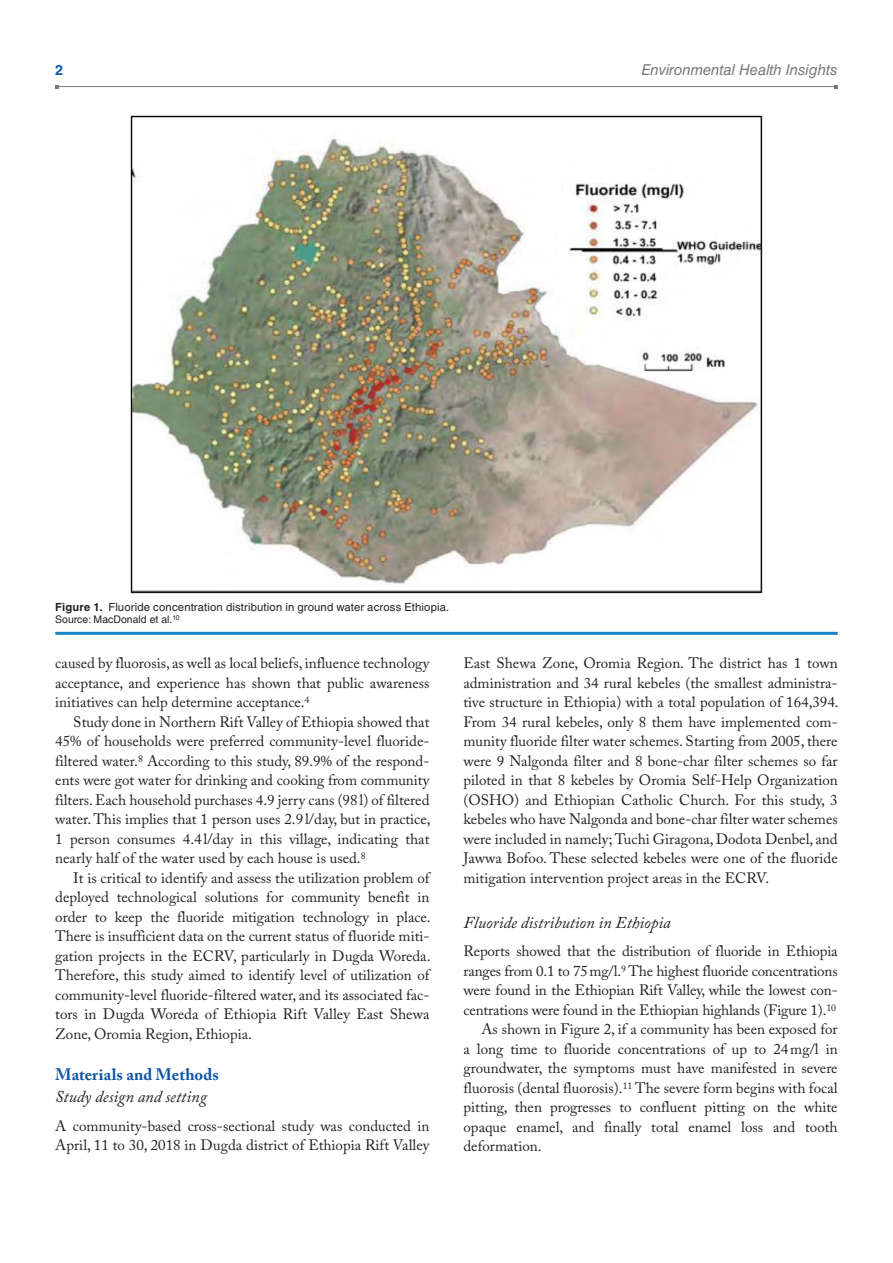
<style>
.page{position:relative;width:893px;height:1263px;background:#fff}
.page>*{position:absolute;margin:0;border:0;box-sizing:border-box;transform-origin:0 0}
.t1{font:italic 16.5px "Adobe Caslon Pro";color:#231f20}
.t2{font:700 16.5px "Adobe Caslon Pro";letter-spacing:.005em;color:#1055a4}
.t3{font:15px/19.5px "Adobe Caslon Pro";color:#231f20;text-align:justify}
.t4{font:italic 15px "Helvetica LT Std";letter-spacing:-.005em;color:#76787b}
.t5{font:700 14.25px "Helvetica LT Std";color:#1055a4}
.t6{font:11.25px "Helvetica LT Std";letter-spacing:.015em;color:#231f20}
.t7{font:10.5px "Helvetica LT Std";color:#231f20}
.s1{font-weight:700}
</style>
<div class="page">
<hr style="left:57px;top:86px;width:779px;height:1px;background:#76787b">
<hr style="left:55px;top:632px;width:783px;height:3px;background:#1582c5">
<img style="left:130px;top:115px;width:633px;height:479px">
<p class="t5" style="left:55px;top:61px;width:9px">2</p>
<p class="t4" style="left:641px;top:61px;width:198px">Environmental Health Insights</p>
<p class="t6" style="left:55px;top:600px;width:396px"><span class="s1">Figure 1.</span> Fluoride concentration distribution in ground water across Ethiopia.</p>
<p class="t7" style="left:55px;top:613px;width:126px">Source: MacDonald et al.<sup>10</sup></p>
<p class="t3" style="left:55px;top:653px;width:376px">caused by fluorosis, as well as local beliefs, influence technology acceptance, and experience has shown that public awareness initiatives can help determine acceptance.<sup>4</sup></p>
<p class="t3" style="left:55px;top:712px;width:377px;text-indent:18px">Study done in Northern Rift Valley of Ethiopia showed that 45% of households were preferred community-level fluoride&shy;filtered water.<sup>8</sup> According to this study, 89.9% of the respond&shy;ents were got water for drinking and cooking from community filters. Each household purchases 4.9 jerry cans (98 l) of filtered water. This implies that 1 person uses 2.9l/day, but in practice, 1 person consumes 4.4l/day in this village, indicating that nearly half of the water used by each house is used.<sup>8</sup></p>
<p class="t3" style="left:55px;top:868px;width:377px;text-indent:18px">It is critical to identify and assess the utilization problem of deployed technological solutions for community benefit in order to keep the fluoride mitigation technology in place.<br>There is insufficient data on the current status of fluoride miti&shy;gation projects in the ECRV, particularly in Dugda Woreda.<br>Therefore, this study aimed to identify level of utilization of community-level fluoride-filtered water, and its associated fac&shy;tors in Dugda Woreda of Ethiopia Rift Valley East Shewa Zone, Oromia Region, Ethiopia.</p>
<p class="t2" style="left:55px;top:1064px;width:165px">Materials and Methods</p>
<p class="t1" style="left:55px;top:1087px;width:153px">Study design and setting</p>
<p class="t3" style="left:55px;top:1116px;width:376px">A community-based cross-sectional study was conducted in<br>April, 11 to 30, 2018 in Dugda district of Ethiopia Rift Valley</p>
<p class="t3" style="left:463px;top:653px;width:377px">East Shewa Zone, Oromia Region. The district has 1 town administration and 34 rural kebeles (the smallest administra&shy;tive structure in Ethiopia) with a total population of 164,394.<br>From 34 rural kebeles, only 8 them have implemented com&shy;munity fluoride filter water schemes. Starting from 2005, there were 9 Nalgonda filter and 8 bone-char filter schemes so far piloted in that 8 kebeles by Oromia Self-Help Organization (OSHO) and Ethiopian Catholic Church. For this study, 3 kebeles who have Nalgonda and bone-char filter water schemes were included in namely; Tuchi Giragona, Dodota Denbel, and Jawwa Bofoo. These selected kebeles were one of the fluoride mitigation intervention project areas in the ECRV.</p>
<p class="t1" style="left:463px;top:912px;width:209px">Fluoride distribution in Ethiopia</p>
<p class="t3" style="left:463px;top:941px;width:376px">Reports showed that the distribution of fluoride in Ethiopia</p>
<p class="t3" style="left:463px;top:961px;width:376px">ranges from 0.1 to 75mg/l.<sup>9</sup> The highest fluoride concentrations</p>
<p class="t3" style="left:463px;top:980px;width:376px">were found in the Ethiopian Rift Valley, while the lowest con-</p>
<p class="t3" style="left:463px;top:1000px;width:374px">centrations were found in the Ethiopian highlands (Figure 1).<sup>10</sup></p>
<p class="t3" style="left:481px;top:1019px;width:358px">As shown in Figure 2, if a community has been exposed for</p>
<p class="t3" style="left:463px;top:1039px;width:376px">a long time to fluoride concentrations of up to 24mg/l in</p>
<p class="t3" style="left:463px;top:1058px;width:376px">groundwater, the symptoms must have manifested in severe</p>
<p class="t3" style="left:463px;top:1078px;width:376px">fluorosis (dental fluorosis).<sup>11</sup> The severe form begins with focal</p>
<p class="t3" style="left:463px;top:1097px;width:376px">pitting, then progresses to confluent pitting on the white</p>
<p class="t3" style="left:463px;top:1117px;width:376px">opaque enamel, and finally total enamel loss and tooth</p>
<p class="t3" style="left:463px;top:1136px;width:80px">deformation.</p>
</div>
